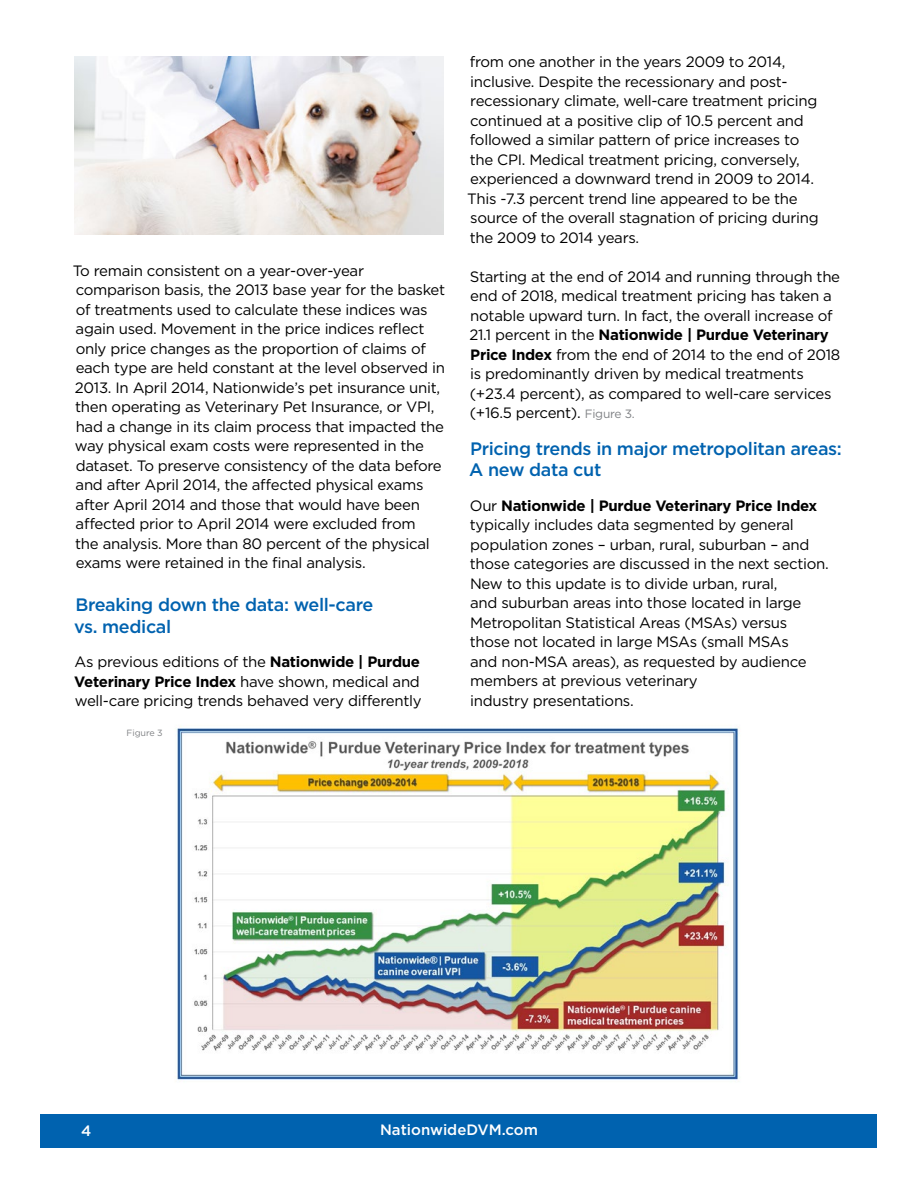
<style>
.page{position:relative;width:918px;height:1188px;background:#fff}
.page>*{position:absolute;margin:0;border:0;box-sizing:border-box;transform-origin:0 0}
.t1{font:500 18px/21.6px "Gotham";letter-spacing:-.02em;color:#0062af}
.t2{font:15px/19.5px "Gotham";letter-spacing:-.02em;color:#000}
.t3{font:500 15px "Gotham";color:#fff}
.t4{font:9px "Gotham";letter-spacing:-.01em;color:#808285}
.s1{font-weight:700}
.s2{font-size:12px;color:#808285}
</style>
<div class="page">
<div style="left:40px;top:1114px;width:838px;height:34px;background:#0062af"></div>
<img style="left:176px;top:727px;width:564px;height:353px">
<img style="left:74px;top:57px;width:370px;height:178px">
<p class="t2" style="left:73px;top:260px;width:374px">To remain consistent on a year-over-year comparison basis, the 2013 base year for the basket of treatments used to calculate these indices was again used. Movement in the price indices reflect only price changes as the proportion of claims of each type are held constant at the level observed in 2013. In April 2014, Nationwide’s pet insurance unit, then operating as Veterinary Pet Insurance, or VPI, had a change in its claim process that impacted the way physical exam costs were represented in the dataset. To preserve consistency of the data before and after April 2014, the affected physical exams after April 2014 and those that would have been affected prior to April 2014 were excluded from<br>the analysis. More than 80 percent of the physical exams were retained in the final analysis.</p>
<p class="t1" style="left:74px;top:594px;width:301px">Breaking down the data: well-care vs. medical</p>
<p class="t2" style="left:74px;top:652px;width:349px">As previous editions of the <span class="s1">Nationwide | Purdue<br>Veterinary Price Index</span> have shown, medical and well-care pricing trends behaved very differently</p>
<p class="t4" style="left:127px;top:727px;width:38px">Figure 3</p>
<p class="t2" style="left:467px;top:52px;width:353px">from one another in the years 2009 to 2014, inclusive. Despite the recessionary and post&shy;recessionary climate, well-care treatment pricing continued at a positive clip of 10.5 percent and followed a similar pattern of price increases to the CPI. Medical treatment pricing, conversely, experienced a downward trend in 2009 to 2014.<br>This -7.3 percent trend line appeared to be the source of the overall stagnation of pricing during the 2009 to 2014 years.</p>
<p class="t2" style="left:470px;top:266px;width:372px">Starting at the end of 2014 and running through the end of 2018, medical treatment pricing has taken a notable upward turn. In fact, the overall increase of 21.1 percent in the <span class="s1">Nationwide | Purdue Veterinary Price Index</span> from the end of 2014 to the end of 2018 is predominantly driven by medical treatments (+23.4 percent), as compared to well-care services (+16.5 percent). <span class="s2">Figure 3.</span></p>
<p class="t1" style="left:469px;top:437px;width:374px">Pricing trends in major metropolitan areas:<br>A new data cut</p>
<p class="t2" style="left:470px;top:495px;width:361px">Our <span class="s1">Nationwide | Purdue Veterinary Price Index </span>typically includes data segmented by general population zones – urban, rural, suburban – and those categories are discussed in the next section.<br>New to this update is to divide urban, rural,<br>and suburban areas into those located in large Metropolitan Statistical Areas (MSAs) versus those not located in large MSAs (small MSAs<br>and non-MSA areas), as requested by audience members at previous veterinary<br>industry presentations.</p>
<p class="t3" style="left:81px;top:1120px;width:12px">4</p>
<p class="t3" style="left:380px;top:1120px;width:159px">NationwideDVM.com</p>
</div>
